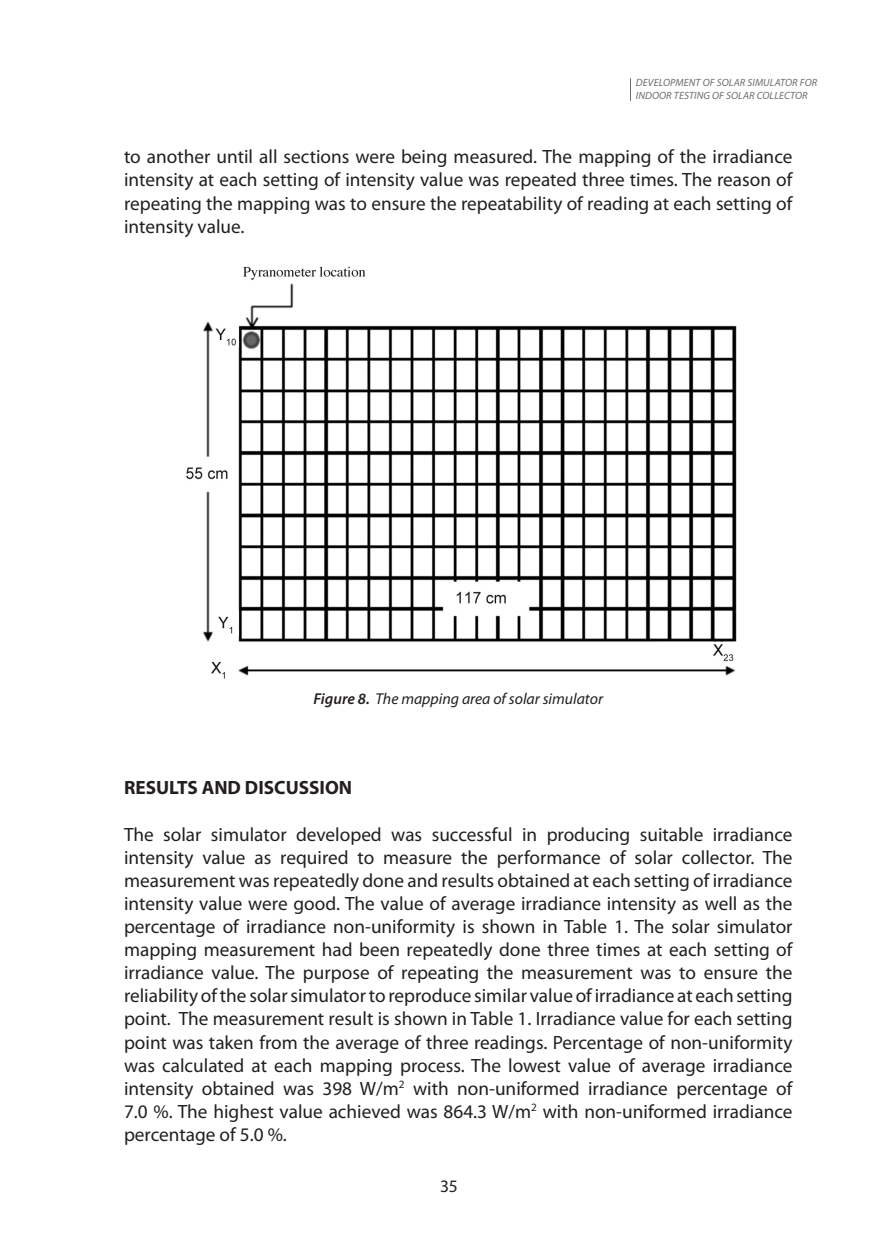
<style>
.page{position:relative;width:893px;height:1241px;background:#fff}
.page>*{position:absolute;margin:0;border:0;box-sizing:border-box;transform-origin:0 0}
.t1{font:19.25px/23.1px "Myriad Pro";color:#231f20;text-align:justify}
.t2{font:700 19.25px "Myriad Pro";color:#231f20}
.t3{font:17.5px "Myriad Pro";color:#231f20}
.t4{font:italic 15.75px "Myriad Pro";color:#231f20}
.t5{font:italic 10.5px/12.6px "Myriad Pro";letter-spacing:.01em;color:#6c6d70}
.s1{font-weight:600}
</style>
<div class="page">
<svg style="left:630px;top:78px;width:1px;height:23px"></svg>
<img style="left:186px;top:266px;width:551px;height:413px">
<p class="t5" style="left:636px;top:76px;width:183px">DEVELOPMENT OF SOLAR SIMULATOR FOR<br>INDOOR TESTING OF SOLAR COLLECTOR</p>
<p class="t1" style="left:124px;top:145px;width:670px">to another until all sections were being measured. The mapping of the irradiance intensity at each setting of intensity value was repeated three times. The reason of repeating the mapping was to ensure the repeatability of reading at each setting of intensity value.</p>
<p class="t4" style="left:313px;top:688px;width:291px"><span class="s1">Figure 8.</span> The mapping area of solar simulator</p>
<p class="t2" style="left:124px;top:775px;width:230px">RESULTS AND DISCUSSION</p>
<p class="t1" style="left:124px;top:822px;width:670px">The solar simulator developed was successful in producing suitable irradiance intensity value as required to measure the performance of solar collector. The measurement was repeatedly done and results obtained at each setting of irradiance intensity value were good. The value of average irradiance intensity as well as the percentage of irradiance non-uniformity is shown in Table 1. The solar simulator mapping measurement had been repeatedly done three times at each setting of irradiance value. The purpose of repeating the measurement was to ensure the reliability of the solar simulator to reproduce similar value of irradiance at each setting point. The measurement result is shown in Table 1. Irradiance value for each setting point was taken from the average of three readings. Percentage of non-uniformity was calculated at each mapping process. The lowest value of average irradiance intensity obtained was 398 W/m<sup>2</sup> with non-uniformed irradiance percentage of 7.0 %. The highest value achieved was 864.3 W/m<sup>2</sup> with non-uniformed irradiance percentage of 5.0 %.</p>
<p class="t3" style="left:440px;top:1174px;width:19px">35</p>
</div>
